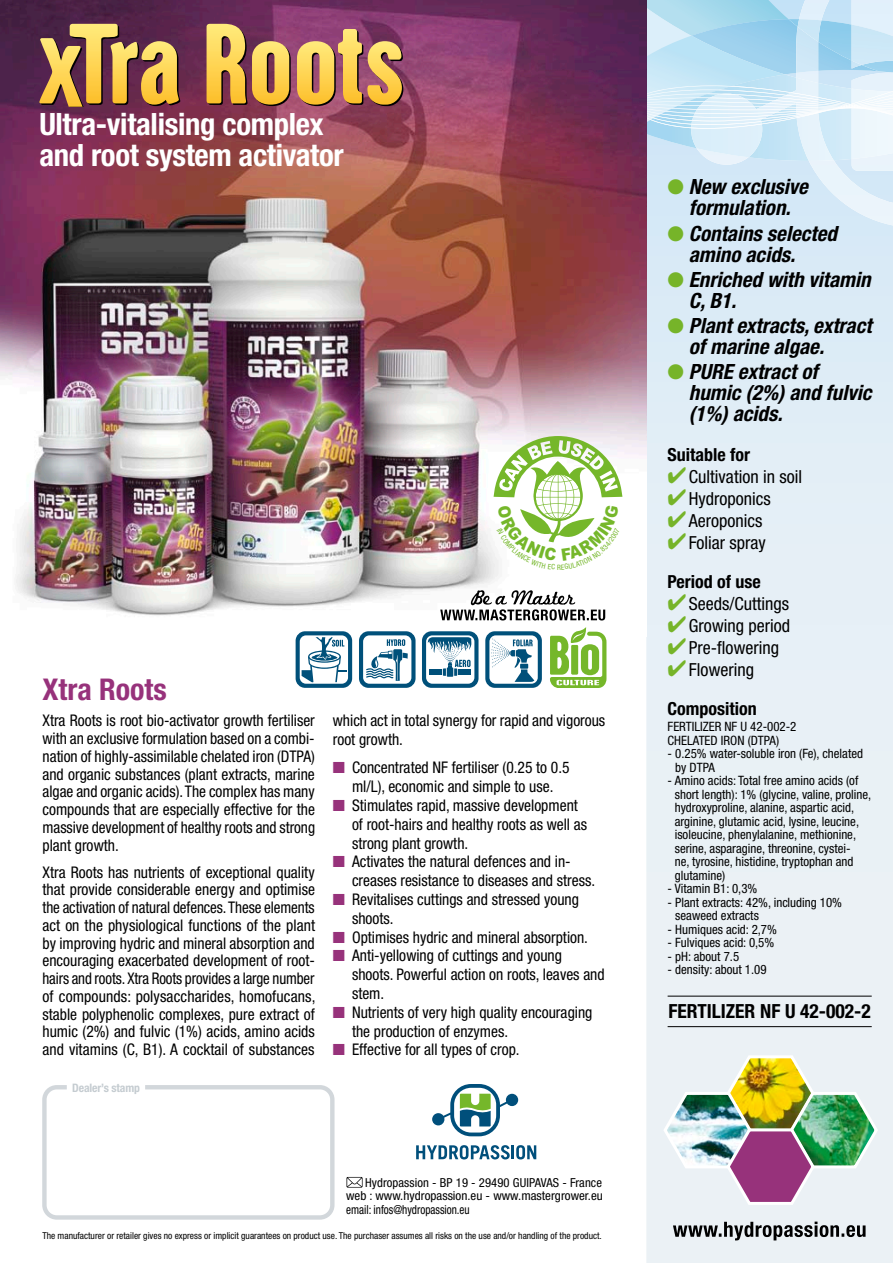
<style>
.page{position:relative;width:893px;height:1263px;background:#fff}
.page>*{position:absolute;margin:0;border:0;box-sizing:border-box;transform-origin:0 0}
.t1{font:700 condensed 30.75px/30px "Helvetica Neue";letter-spacing:-.01em;color:#fff}
.t2{font:700 condensed 30px "Helvetica Neue";color:#97327b}
.t3{font:italic 700 condensed 21px/21px "Helvetica Neue";color:#000}
.t4{font:700 condensed 19.5px "Helvetica Neue";color:#000}
.t5{font:condensed 18px/39px "Helvetica Neue";color:#000}
.t6{font:700 condensed 18px/39px "Helvetica Neue";color:#000}
.t7{font:condensed 16.05px/17.7px "Helvetica Neue";color:#000}
.t8{font:condensed 12.9px/13.5px "Helvetica Neue";color:#000}
.t9{font:condensed 12.45px/13.5px "Helvetica Neue";color:#000;text-align:justify}
.t10{font:700 condensed 11.7px "Helvetica Neue";letter-spacing:-.01em;color:#c5ccd1}
.t11{font:condensed 9.45px "Helvetica Neue";color:#000}
.s1{color:#97327b}
.s2{color:#76b429}
.s3{font-weight:700}
.s4{font-weight:400}
</style>
<div class="page">
<svg style="left:646px;top:228px;width:247px;height:1035px;background:#e5eef5"></svg>
<svg style="left:646px;top:0;width:247px;height:228px;background:#cce6f5"></svg>
<svg style="left:673px;top:1221px;width:192px;height:19px;background:#9a9da0"></svg>
<img style="left:662px;top:1053px;width:218px;height:153px">
<div style="left:42px;top:1085px;width:293px;height:135px;border:4px solid #d2d7db;border-radius:12px"></div>
<svg style="left:416px;top:1145px;width:120px;height:14px"></svg>
<svg style="left:432px;top:1084px;width:86px;height:52px"></svg>
<svg style="left:346px;top:1177px;width:17px;height:10px"></svg>
<svg style="left:347px;top:1177px;width:15px;height:10px"></svg>
<img style="left:0;top:0;width:646px;height:621px">
<hr style="left:668px;top:996px;width:204px;height:1px;background:#000">
<hr style="left:668px;top:1026px;width:204px;height:1px;background:#000">
<svg style="left:39px;top:24px;width:141px;height:83px;background:#a87d4d"></svg>
<svg style="left:207px;top:24px;width:84px;height:82px;background:#c39351"></svg>
<svg style="left:297px;top:29px;width:106px;height:77px;background:#c5905a"></svg>
<svg style="left:440px;top:590px;width:165px;height:30px"></svg>
<svg style="left:485px;top:631px;width:57px;height:57px"></svg>
<svg style="left:550px;top:627px;width:56px;height:61px"></svg>
<svg style="left:422px;top:631px;width:56px;height:57px"></svg>
<svg style="left:296px;top:631px;width:56px;height:57px"></svg>
<svg style="left:359px;top:631px;width:57px;height:57px"></svg>
<svg style="left:494px;top:436px;width:128px;height:134px"></svg>
<h1 class="t1" style="left:39px;top:109px;width:306px">Ultra-vitalising complex and root system activator</h1>
<h2 class="t2" style="left:43px;top:671px;width:126px">Xtra Roots</h2>
<p class="t7" style="left:43px;top:712px;width:274px;text-align:justify">Xtra Roots is root bio-activator growth fertiliser with an exclusive formulation based on a combi&shy;nation of highly-assimilable chelated iron (DTPA) and organic substances (plant extracts, marine algae and organic acids). The complex has many compounds that are especially effective for the massive development of healthy roots and strong plant growth.</p>
<p class="t7" style="left:43px;top:863px;width:274px;text-align:justify">Xtra Roots has nutrients of exceptional quality that provide considerable energy and optimise the activation of natural defences. These elements act on the physiological functions of the plant by improving hydric and mineral absorption and encouraging exacerbated development of root&shy;hairs and roots. Xtra Roots provides a large number of compounds: polysaccharides, homofucans, stable polyphenolic complexes, pure extract of humic (2%) and fulvic (1%) acids, amino acids and vitamins (C, B1). A cocktail of substances</p>
<p class="t10" style="left:72px;top:1080px;width:69px">Dealer’s stamp</p>
<p class="t7" style="left:333px;top:711px;width:274px;line-height:18.8px">which act in total synergy for rapid and vigorous root growth.</p>
<p class="t7" style="left:333px;top:758px;width:238px;line-height:18.8px;text-align:center"><span class="s1">■</span> Concentrated NF fertiliser (0.25 to 0.5 ml/L), economic and simple to use.</p>
<p class="t7" style="left:352px;top:796px;width:237px;line-height:18.8px;text-indent:-19px"><span class="s1">■</span> Stimulates rapid, massive development of root-hairs and healthy roots as well as strong plant growth.</p>
<p class="t7" style="left:352px;top:852px;width:245px;line-height:18.8px;text-indent:-19px"><span class="s1">■</span> Activates the natural defences and in&shy;creases resistance to diseases and stress.</p>
<p class="t7" style="left:352px;top:890px;width:229px;line-height:18.8px;text-indent:-19px"><span class="s1">■</span> Revitalises cuttings and stressed young shoots.</p>
<p class="t7" style="left:333px;top:928px;width:257px"><span class="s1">■</span> Optimises hydric and mineral absorption.</p>
<p class="t7" style="left:352px;top:946px;width:254px;line-height:18.8px;text-indent:-19px"><span class="s1">■</span> Anti-yellowing of cuttings and young shoots. Powerful action on roots, leaves and stem.</p>
<p class="t7" style="left:352px;top:1002px;width:242px;line-height:18.8px;text-indent:-19px"><span class="s1">■</span> Nutrients of very high quality encouraging the production of enzymes.</p>
<p class="t7" style="left:333px;top:1041px;width:188px"><span class="s1">■</span> Effective for all types of crop.</p>
<p class="t9" style="left:346px;top:1176px;width:258px;text-indent:19px">Hydropassion - BP 19 - 29490 GUIPAVAS - France web : www.hydropassion.eu - www.mastergrower.eu email: infos@hydropassion.eu</p>
<p class="t11" style="left:42px;top:1230px;width:561px">The manufacturer or retailer gives no express or implicit guarantees on product use. The purchaser assumes all risks on the use and/or handling of the product.</p>
<h3 class="t3" style="left:668px;top:176px;width:142px;text-align:center"><span class="s2">●</span> New exclusive formulation.</h3>
<h3 class="t3" style="left:689px;top:222px;width:150px;text-indent:-21px"><span class="s2">●</span> Contains selected amino acids.</h3>
<h3 class="t3" style="left:689px;top:269px;width:183px;text-indent:-21px"><span class="s2">●</span> Enriched with vitamin<br>C, B1.</h3>
<h3 class="t3" style="left:689px;top:315px;width:184px;text-indent:-21px"><span class="s2">●</span> Plant extracts, extract of marine algae.</h3>
<h3 class="t3" style="left:689px;top:361px;width:184px;text-indent:-21px"><span class="s2">●</span> PURE extract of humic (2%) and fulvic (1%) acids.</h3>
<p class="t6" style="left:668px;top:434px;width:84px">Suitable for</p>
<p class="t5" style="left:668px;top:457px;width:136px"><span class="s2">✔</span>Cultivation in soil</p>
<p class="t5" style="left:668px;top:479px;width:105px"><span class="s2">✔</span>Hydroponics</p>
<p class="t5" style="left:668px;top:501px;width:96px"><span class="s2">✔</span>Aeroponics</p>
<p class="t5" style="left:668px;top:523px;width:100px"><span class="s2">✔</span>Foliar spray<br><span class="s3">Period of use</span></p>
<p class="t5" style="left:668px;top:584px;width:123px"><span class="s2">✔</span>Seeds/Cuttings</p>
<p class="t5" style="left:668px;top:606px;width:124px"><span class="s2">✔</span>Growing period</p>
<p class="t5" style="left:668px;top:628px;width:113px"><span class="s2">✔</span>Pre-flowering</p>
<p class="t6" style="left:668px;top:650px;width:91px"><span class="s2">✔</span><span class="s4">Flowering<br></span>Composition</p>
<p class="t8" style="left:668px;top:720px;width:130px">FERTILIZER NF U 42-002-2<br>CHELATED IRON (DTPA)</p>
<p class="t8" style="left:675px;top:747px;width:189px;text-indent:-8px">- 0.25% water-soluble iron (Fe), chelated by DTPA</p>
<p class="t8" style="left:675px;top:774px;width:198px;text-indent:-7px">- Amino acids: Total free amino acids (of short length): 1% (glycine, valine, proline, hydroxyproline, alanine, aspartic acid, arginine, glutamic acid, lysine, leucine, isoleucine, phenylalanine, methionine, serine, asparagine, threonine, cystei-<br>ne, tyrosine, histidine, tryptophan and glutamine)</p>
<p class="t8" style="left:668px;top:882px;width:91px">- Vitamin B1: 0,3%</p>
<p class="t8" style="left:675px;top:895px;width:168px;text-indent:-8px">- Plant extracts: 42%, including 10% seaweed extracts</p>
<p class="t8" style="left:668px;top:922px;width:111px">- Humiques acid: 2,7%</p>
<p class="t8" style="left:668px;top:936px;width:108px">- Fulviques acid: 0,5%</p>
<p class="t8" style="left:668px;top:949px;width:73px">- pH: about 7.5</p>
<p class="t8" style="left:668px;top:963px;width:100px">- density: about 1.09</p>
<p class="t4" style="left:668px;top:999px;width:204px">FERTILIZER NF U 42-002-2</p>
</div>
